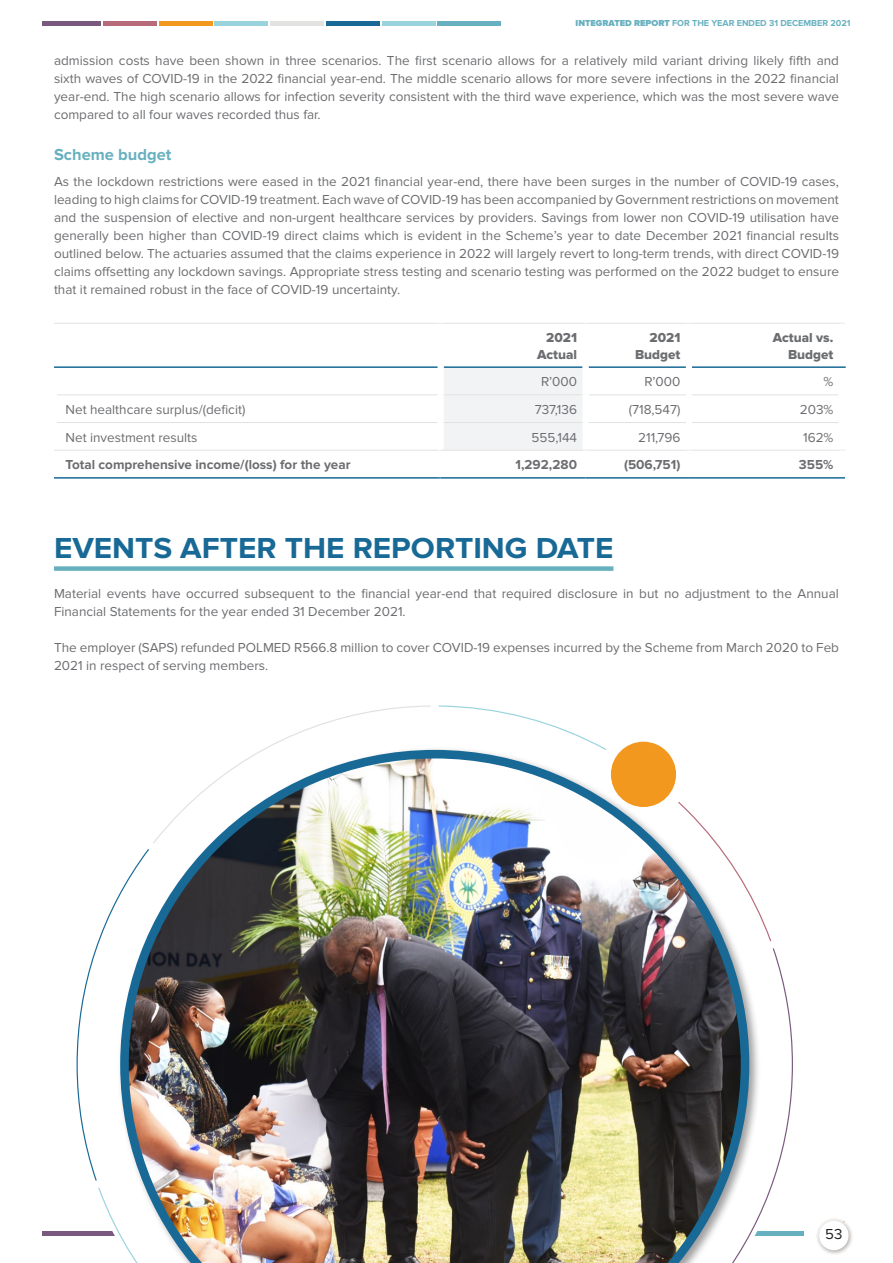
<style>
.page{position:relative;width:893px;height:1263px;background:#fff}
.page>*{position:absolute;margin:0;border:0;box-sizing:border-box;transform-origin:0 0}
.Table_Paragraph{font:700 30px "Proxima Nova";color:#186996;scale:1.05 1}
.Paragraph_Heading{font:700 16.5px "Proxima Nova";color:#67b0bf}
.t1{font:15px "Proxima Nova";color:#231f20}
.Body_Grey{font:13.5px/18px "Proxima Nova";color:#6c6d70;text-align:justify}
.t2{font:700 13.5px "Proxima Nova";color:#6c6d70}
.t3{font:13.5px "Proxima Nova Extrabld";color:#6c6d70}
.t4{font:700 9px "Proxima Nova";color:#67b0bf}
.s1{font-weight:900}
</style>
<div class="page">
<hr style="left:437px;top:21px;width:63px;height:4px;background:#67b0bf">
<hr style="left:382px;top:21px;width:53px;height:4px;background:#99d4dd">
<hr style="left:326px;top:21px;width:54px;height:4px;background:#186996">
<hr style="left:270px;top:21px;width:54px;height:4px;background:#e2e2e0">
<hr style="left:215px;top:21px;width:53px;height:4px;background:#99d4dd">
<hr style="left:159px;top:21px;width:54px;height:4px;background:#f3981e">
<hr style="left:103px;top:21px;width:54px;height:4px;background:#b76a79">
<hr style="left:43px;top:21px;width:58px;height:4px;background:#7a597e">
<div style="left:699px;top:1231px;width:105px;height:5px;background:#67b0bf"></div>
<div style="left:43px;top:1231px;width:97px;height:5px;background:#7a597e"></div>
<div style="left:815px;top:1217px;width:39px;height:38px;background:#231f20;opacity:.4"></div>
<svg style="left:817px;top:1218px;width:34px;height:34px"></svg>
<div style="left:54px;top:566px;width:559px;height:5px;background:#67b0bf"></div>
<div style="left:444px;top:368px;width:139px;height:82px;background:#f2f3f4"></div>
<hr style="left:57px;top:394px;width:381px;height:1px;background:#e2e2e0">
<hr style="left:444px;top:394px;width:139px;height:1px;background:#e2e2e0">
<hr style="left:589px;top:394px;width:97px;height:1px;background:#e2e2e0">
<hr style="left:692px;top:394px;width:146px;height:1px;background:#e2e2e0">
<hr style="left:57px;top:422px;width:381px;height:1px;background:#e2e2e0">
<hr style="left:444px;top:422px;width:139px;height:1px;background:#e2e2e0">
<hr style="left:589px;top:422px;width:97px;height:1px;background:#e2e2e0">
<hr style="left:692px;top:422px;width:146px;height:1px;background:#e2e2e0">
<hr style="left:54px;top:450px;width:387px;height:1px;background:#e2e2e0">
<hr style="left:54px;top:477px;width:387px;height:2px;background:#186996">
<hr style="left:54px;top:323px;width:387px;height:1px;background:#e2e2e0">
<hr style="left:441px;top:323px;width:145px;height:1px;background:#e2e2e0">
<hr style="left:586px;top:323px;width:103px;height:1px;background:#e2e2e0">
<hr style="left:689px;top:323px;width:156px;height:1px;background:#e2e2e0">
<hr style="left:54px;top:366px;width:384px;height:2px;background:#186996">
<hr style="left:444px;top:366px;width:139px;height:2px;background:#186996">
<hr style="left:589px;top:366px;width:97px;height:2px;background:#186996">
<hr style="left:692px;top:366px;width:154px;height:2px;background:#186996">
<hr style="left:441px;top:450px;width:145px;height:1px;background:#e2e2e0">
<hr style="left:586px;top:450px;width:103px;height:1px;background:#e2e2e0">
<hr style="left:689px;top:450px;width:157px;height:1px;background:#e2e2e0">
<hr style="left:441px;top:477px;width:145px;height:2px;background:#186996">
<hr style="left:586px;top:477px;width:103px;height:2px;background:#186996">
<hr style="left:689px;top:477px;width:156px;height:2px;background:#186996">
<img style="left:141px;top:750px;width:593px;height:513px">
<div style="left:611px;top:742px;width:65px;height:65px;background:#f3981e;border-radius:50%"></div>
<svg style="left:153px;top:705px;width:278px;height:138px"></svg>
<svg style="left:439px;top:705px;width:167px;height:45px"></svg>
<svg style="left:77px;top:849px;width:72px;height:332px"></svg>
<img style="left:98px;top:1187px;width:333px;height:76px">
<svg style="left:720px;top:948px;width:73px;height:315px"></svg>
<svg style="left:678px;top:802px;width:93px;height:139px"></svg>
<p class="t4" style="left:576px;top:18px;width:276px"><span class="s1">INTEGRATED REPORT</span> FOR THE YEAR ENDED 31 DECEMBER 2021</p>
<p class="Body_Grey" style="left:54px;top:51px;width:786px">admission costs have been shown in three scenarios. The fi rst scenario allows for a relatively mild variant driving likely fifth and sixth waves of COVID-19 in the 2022 financial year-end. The middle scenario allows for more severe infections in the 2022 financial year-end. The high scenario allows for infection severity consistent with the third wave experience, which was the most severe wave compared to all four waves recorded thus far.</p>
<p class="Paragraph_Heading" style="left:54px;top:145px;width:119px">Scheme budget</p>
<p class="Body_Grey" style="left:54px;top:173px;width:787px">As the lockdown restrictions were eased in the 2021 fi nancial year-end, there have been surges in the number of COVID-19 cases, leading to high claims for COVID-19 treatment. Each wave of COVID-19 has been accompanied by Government restrictions on movement and the suspension of elective and non-urgent healthcare services by providers. Savings from lower non COVID-19 utilisation have generally been higher than COVID-19 direct claims which is evident in the Scheme’s year to date December 2021 financial results outlined below. The actuaries assumed that the claims experience in 2022 will largely revert to long-term trends, with direct COVID-19 claims offsetting any lockdown savings. Appropriate stress testing and scenario testing was performed on the 2022 budget to ensure that it remained robust in the face of COVID-19 uncertainty.</p>
<p class="t3" style="left:546px;top:330px;width:32px">2021</p>
<p class="t3" style="left:537px;top:346px;width:42px">Actual</p>
<p class="t3" style="left:650px;top:330px;width:32px">2021</p>
<p class="t3" style="left:635px;top:346px;width:47px">Budget</p>
<p class="t3" style="left:773px;top:330px;width:62px">Actual vs.</p>
<p class="t3" style="left:788px;top:346px;width:47px">Budget</p>
<p class="Body_Grey" style="left:541px;top:373px;width:38px">R’000</p>
<p class="Body_Grey" style="left:644px;top:373px;width:38px">R’000</p>
<p class="Body_Grey" style="left:824px;top:373px;width:11px">%</p>
<p class="Body_Grey" style="left:66px;top:401px;width:181px">Net healthcare surplus/(deficit)</p>
<p class="Body_Grey" style="left:535px;top:401px;width:44px">737,136</p>
<p class="Body_Grey" style="left:629px;top:401px;width:53px">(718,547)</p>
<p class="Body_Grey" style="left:800px;top:401px;width:35px">203%</p>
<p class="Body_Grey" style="left:66px;top:428px;width:134px">Net investment results</p>
<p class="Body_Grey" style="left:531px;top:428px;width:47px">555,144</p>
<p class="Body_Grey" style="left:638px;top:428px;width:44px">211,796</p>
<p class="Body_Grey" style="left:803px;top:428px;width:32px">162%</p>
<p class="t2" style="left:66px;top:457px;width:287px">Total comprehensive income/(loss) for the year</p>
<p class="t2" style="left:515px;top:457px;width:63px">1,292,280</p>
<p class="t2" style="left:624px;top:457px;width:58px">(506,751)</p>
<p class="t2" style="left:799px;top:457px;width:36px">355%</p>
<p class="Table_Paragraph" style="left:54px;top:530px;width:534px">EVENTS AFTER THE REPORTING DATE</p>
<p class="Body_Grey" style="left:54px;top:585px;width:786px">Material events have occurred subsequent to the fi nancial year-end that required disclosure in but no adjustment to the Annual<br>Financial Statements for the year ended 31 December 2021.</p>
<p class="Body_Grey" style="left:54px;top:639px;width:786px">The employer (SAPS) refunded POLMED R566.8 million to cover COVID-19 expenses incurred by the Scheme from March 2020 to Feb<br>2021 in respect of serving members.</p>
<p class="t1" style="left:825px;top:1225px;width:19px">53</p>
</div>
